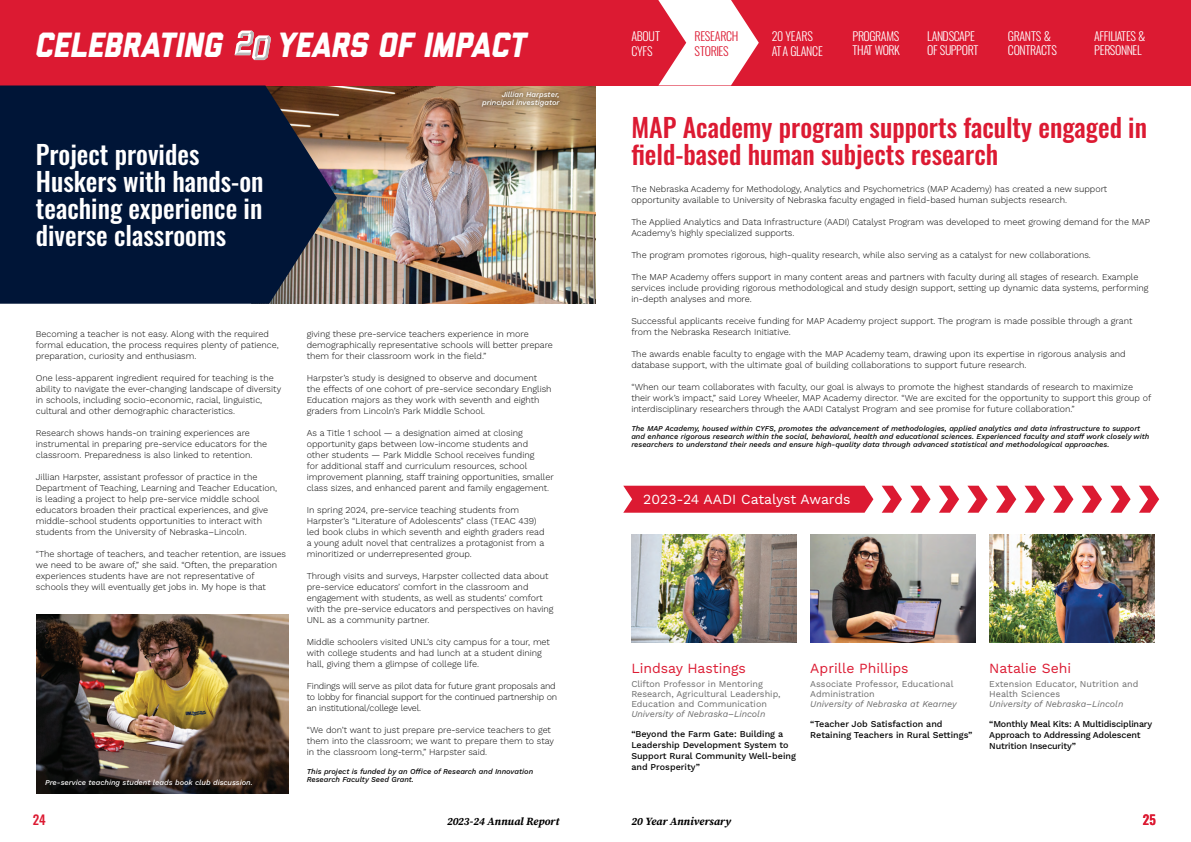
<style>
.page{position:relative;width:1191px;height:842px;background:#fff}
.page>*{position:absolute;margin:0;border:0;box-sizing:border-box;transform-origin:0 0}
.t1{font:italic 800 35px "Liberator";color:#fff}
.t2{font:500 26px/27px "Oswald";color:#dc1a32}
.t3{font:500 26px/27px "Oswald";color:#fff}
.BC{font:14px "Work Sans";color:#dc1a32}
.BC-2{font:14px "Work Sans";color:#fff}
.t4{font:500 13px "Oswald";color:#dc1a32}
.t5{font:300 12px/14.4px "Oswald";letter-spacing:-.03em;color:#fff}
.t6{font:300 12px/14.4px "Oswald";color:#fff}
.t7{font:300 12px/14.4px "Oswald";letter-spacing:-.02em;color:#dc1a32}
.t8{font:italic 700 11px "Source Serif 4";letter-spacing:-.005em;color:#000}
.BC-3{font:300 9px/11px "Work Sans";color:#000}
.t9{font:500 9px/11px "Work Sans";letter-spacing:-.005em;color:#000}
.BC-4{font:9px/10px "Work Sans";color:#6b6b6b}
.BC-5{font:300 9px/11px "Work Sans";letter-spacing:-.02em;color:#000}
.BC-6{font:italic 9px "Work Sans";color:#6b6b6b}
.t10{font:italic 500 7.5px/8px "Work Sans";color:#000}
.t11{font:italic 500 7.5px/8px "Work Sans";color:#fff;text-align:right}
</style>
<div class="page">
<img style="left:337px;top:86px;width:258px;height:218px">
<div style="left:477px;top:86px;width:87px;height:25px;background:#000;opacity:.85"></div>
<img style="left:36px;top:615px;width:253px;height:179px">
<div style="left:0;top:0;width:1191px;height:85px;background:#dc1a32"></div>
<svg style="left:658px;top:0;width:101px;height:85px"></svg>
<svg style="left:235px;top:31px;width:36px;height:29px"></svg>
<img style="left:631px;top:534px;width:166px;height:108px">
<img style="left:810px;top:534px;width:165px;height:108px">
<img style="left:989px;top:534px;width:165px;height:108px">
<svg style="left:623px;top:486px;width:250px;height:27px;background:#dd243b"></svg>
<svg style="left:881px;top:486px;width:21px;height:27px"></svg>
<svg style="left:910px;top:486px;width:20px;height:27px"></svg>
<svg style="left:939px;top:486px;width:20px;height:27px"></svg>
<svg style="left:967px;top:486px;width:20px;height:27px"></svg>
<svg style="left:996px;top:486px;width:20px;height:27px"></svg>
<svg style="left:1024px;top:486px;width:21px;height:27px"></svg>
<svg style="left:1053px;top:486px;width:20px;height:27px"></svg>
<svg style="left:1081px;top:486px;width:21px;height:27px"></svg>
<svg style="left:1110px;top:486px;width:20px;height:27px"></svg>
<svg style="left:1139px;top:486px;width:20px;height:27px"></svg>
<svg style="left:0;top:86px;width:337px;height:218px;background:#0e1e3b"></svg>
<p class="t1" style="left:36px;top:26px;width:492px">CELEBRATING 20 YEARS OF IMPACT</p>
<h1 class="t3" style="left:36px;top:142px;width:229px">Project provides<br>Huskers with hands-on teaching experience in diverse classrooms</h1>
<p class="t11" style="left:482px;top:90px;width:79px">Jillian Harpster, principal investigator</p>
<p class="BC-3" style="left:36px;top:328px;width:244px">Becoming a teacher is not easy. Along with the required formal education, the process requires plenty of patience, preparation, curiosity and enthusiasm.</p>
<p class="BC-3" style="left:36px;top:372px;width:247px">One less-apparent ingredient required for teaching is the ability to navigate the ever-changing landscape of diversity in schools, including socio-economic, racial, linguistic, cultural and other demographic characteristics.</p>
<p class="BC-3" style="left:36px;top:427px;width:233px">Research shows hands-on training experiences are instrumental in preparing pre-service educators for the classroom. Preparedness is also linked to retention.</p>
<p class="BC-3" style="left:36px;top:471px;width:243px">Jillian Harpster, assistant professor of practice in the Department of Teaching, Learning and Teacher Education, is leading a project to help pre-service middle school educators broaden their practical experiences, and give middle-school students opportunities to interact with students from the University of Nebraska–Lincoln.</p>
<p class="BC-3" style="left:36px;top:548px;width:252px">“The shortage of teachers, and teacher retention, are issues we need to be aware of,” she said. “Often, the preparation experiences students have are not representative of schools they will eventually get jobs in. My hope is that</p>
<p class="t11" style="left:45px;top:778px;width:209px">Pre-service teaching student leads book club discussion.</p>
<p class="BC-3" style="left:307px;top:328px;width:248px">giving these pre-service teachers experience in more demographically representative schools will better prepare them for their classroom work in the field.”</p>
<p class="BC-3" style="left:307px;top:372px;width:246px">Harpster’s study is designed to observe and document the effects of one cohort of pre-service secondary English Education majors as they work with seventh and eighth graders from Lincoln’s Park Middle School.</p>
<p class="BC-3" style="left:307px;top:427px;width:248px">As a Title 1 school — a designation aimed at closing opportunity gaps between low-income students and<br>other students — Park Middle School receives funding<br>for additional staff and curriculum resources, school improvement planning, staff training opportunities, smaller class sizes, and enhanced parent and family engagement.</p>
<p class="BC-3" style="left:307px;top:504px;width:239px">In spring 2024, pre-service teaching students from Harpster’s “Literature of Adolescents” class (TEAC 439) led book clubs in which seventh and eighth graders read a young adult novel that centralizes a protagonist from a minoritized or underrepresented group.</p>
<p class="BC-3" style="left:307px;top:570px;width:248px">Through visits and surveys, Harpster collected data about pre-service educators’ comfort in the classroom and engagement with students, as well as students’ comfort with the pre-service educators and perspectives on having UNL as a community partner.</p>
<p class="BC-3" style="left:307px;top:636px;width:245px">Middle schoolers visited UNL’s city campus for a tour, met with college students and had lunch at a student dining hall, giving them a glimpse of college life.</p>
<p class="BC-5" style="left:307px;top:680px;width:252px">Findings will serve as pilot data for future grant proposals and to lobby for financial support for the continued partnership on an institutional/college level.</p>
<p class="BC-3" style="left:307px;top:724px;width:249px">“We don’t want to just prepare pre-service teachers to get them into the classroom; we want to prepare them to stay in the classroom long-term,” Harpster said.</p>
<p class="t10" style="left:307px;top:767px;width:228px">This project is funded by an Office of Research and Innovation<br>Research Faculty Seed Grant.</p>
<p class="t5" style="left:631px;top:28px;width:30px">ABOUT</p>
<p class="t5" style="left:631px;top:42px;width:23px">CYFS</p>
<p class="t7" style="left:694px;top:28px;width:45px">RESEARCH<br>STORIES</p>
<p class="t5" style="left:852px;top:28px;width:49px">PROGRAMS<br>THAT WORK</p>
<p class="t5" style="left:927px;top:28px;width:53px">LANDSCAPE<br>OF SUPPORT</p>
<p class="t5" style="left:1008px;top:28px;width:50px">GRANTS &amp;<br>CONTRACTS</p>
<p class="t5" style="left:1094px;top:28px;width:53px">AFFILIATES &amp;<br>PERSONNEL</p>
<p class="t6" style="left:772px;top:28px;width:52px">20 YEARS<br>AT A GLANCE</p>
<h1 class="t2" style="left:631px;top:116px;width:517px">MAP Academy program supports faculty engaged in field-based human subjects research</h1>
<p class="BC-3" style="left:631px;top:184px;width:477px">The Nebraska Academy for Methodology, Analytics and Psychometrics (MAP Academy) has created a new support opportunity available to University of Nebraska faculty engaged in field-based human subjects research.</p>
<p class="BC-3" style="left:631px;top:217px;width:520px">The Applied Analytics and Data Infrastructure (AADI) Catalyst Program was developed to meet growing demand for the MAP<br>Academy’s highly specialized supports.</p>
<p class="BC-3" style="left:631px;top:249px;width:461px">The program promotes rigorous, high-quality research, while also serving as a catalyst for new collaborations.</p>
<p class="BC-3" style="left:631px;top:271px;width:518px">The MAP Academy offers support in many content areas and partners with faculty during all stages of research. Example services include providing rigorous methodological and study design support, setting up dynamic data systems, performing in-depth analyses and more.</p>
<p class="BC-3" style="left:631px;top:315px;width:502px">Successful applicants receive funding for MAP Academy project support. The program is made possible through a grant from the Nebraska Research Initiative.</p>
<p class="BC-3" style="left:631px;top:348px;width:496px">The awards enable faculty to engage with the MAP Academy team, drawing upon its expertise in rigorous analysis and database support, with the ultimate goal of building collaborations to support future research.</p>
<p class="BC-3" style="left:631px;top:381px;width:521px">“When our team collaborates with faculty, our goal is always to promote the highest standards of research to maximize their work’s impact,” said Lorey Wheeler, MAP Academy director. “We are excited for the opportunity to support this group of interdisciplinary researchers through the AADI Catalyst Program and see promise for future collaboration.”</p>
<p class="t10" style="left:631px;top:424px;width:519px">The MAP Academy, housed within CYFS, promotes the advancement of methodologies, applied analytics and data infrastructure to support and enhance rigorous research within the social, behavioral, health and educational sciences. Experienced faculty and staff work closely with researchers to understand their needs and ensure high-quality data through advanced statistical and methodological approaches.</p>
<p class="BC-2" style="left:643px;top:488px;width:209px">2023-24 AADI Catalyst Awards</p>
<p class="BC" style="left:631px;top:657px;width:116px">Lindsay Hastings</p>
<p class="BC-4" style="left:631px;top:679px;width:151px">Clifton Professor in Mentoring<br>Research, Agricultural Leadership,<br>Education and Communication</p>
<p class="BC-6" style="left:631px;top:707px;width:136px">University of Nebraska–Lincoln</p>
<p class="t9" style="left:631px;top:728px;width:166px">“Beyond the Farm Gate: Building a<br>Leadership Development System to<br>Support Rural Community Well-being and Prosperity”</p>
<p class="BC" style="left:810px;top:657px;width:100px">Aprille Phillips</p>
<p class="BC-4" style="left:810px;top:679px;width:145px">Associate Professor, Educational<br>Administration</p>
<p class="BC-6" style="left:810px;top:697px;width:148px">University of Nebraska at Kearney</p>
<p class="t9" style="left:810px;top:718px;width:163px">“Teacher Job Satisfaction and<br>Retaining Teachers in Rural Settings”</p>
<p class="BC" style="left:989px;top:657px;width:83px">Natalie Sehi</p>
<p class="BC-4" style="left:989px;top:679px;width:150px">Extension Educator, Nutrition and<br>Health Sciences</p>
<p class="BC-6" style="left:989px;top:697px;width:136px">University of Nebraska–Lincoln</p>
<p class="t9" style="left:989px;top:718px;width:164px">“Monthly Meal Kits: A Multidisciplinary<br>Approach to Addressing Adolescent<br>Nutrition Insecurity”</p>
<p class="t4" style="left:33px;top:812px;width:14px">24</p>
<p class="t8" style="left:447px;top:813px;width:114px">2023-24 Annual Report</p>
<p class="t4" style="left:1143px;top:812px;width:14px">25</p>
<p class="t8" style="left:631px;top:813px;width:101px">20 Year Anniversary</p>
</div>
